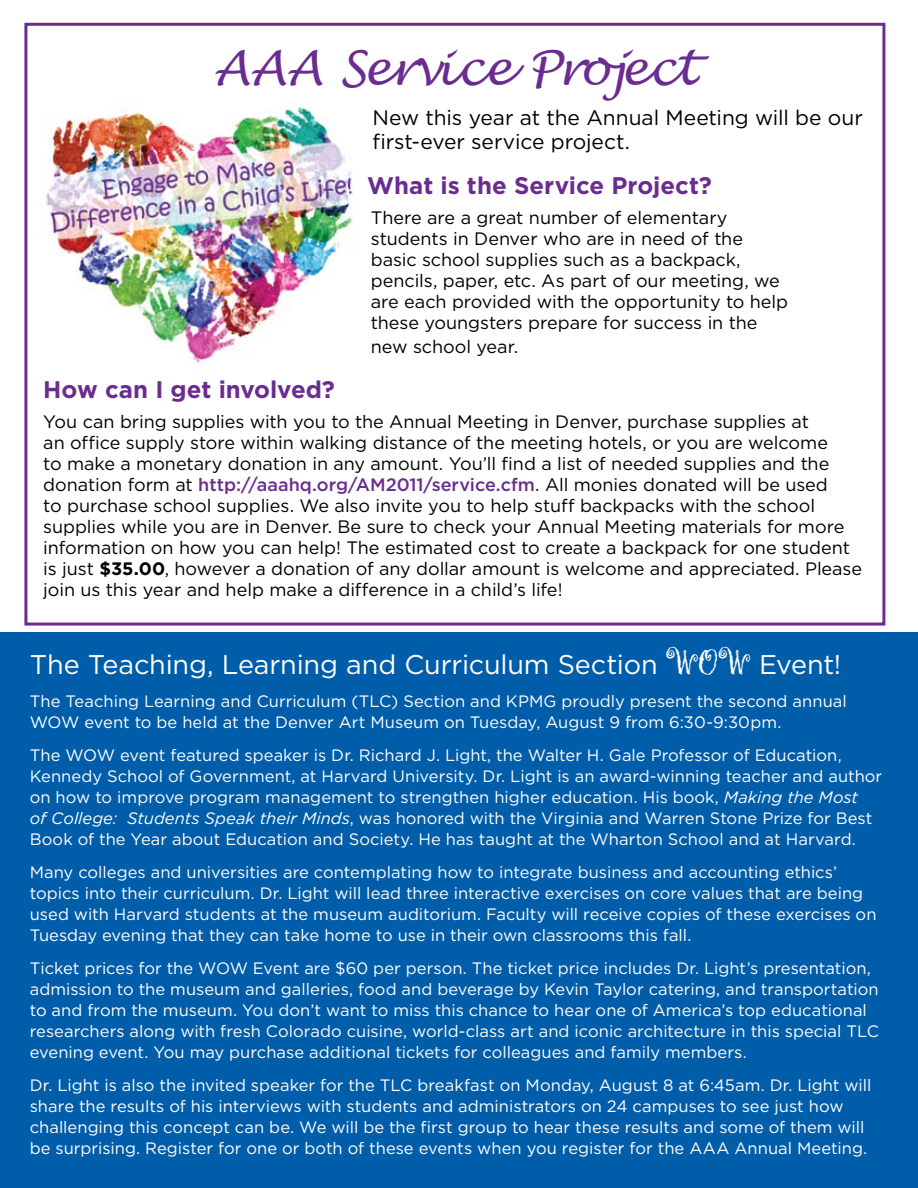
<style>
.page{position:relative;width:918px;height:1188px;background:#fff}
.page>*{position:absolute;margin:0;border:0;box-sizing:border-box;transform-origin:0 0}
.t1{font:italic 48px "Lucida Handwriting";letter-spacing:-.01em;color:#6a2c91}
.t2{font:27px "Gotham";letter-spacing:-.005em;color:#fff}
.t3{font:700 24px "Gotham";color:#6a2c91}
.t4{font:21px/24px "Gotham";letter-spacing:-.005em;color:#000}
.t5{font:18px/21px "Gotham";letter-spacing:-.005em;color:#000}
.t6{font:16.5px/21px "Gotham";color:#fff}
.s1{font-weight:500;color:#6a2c91}
.s2{font-weight:700}
.s3{font-family:"Gigi";font-size:36px}
.s4{font-style:italic}
</style>
<div class="page">
<div style="left:24px;top:23px;width:861px;height:603px;border:3px solid #6a2c91"></div>
<div style="left:0;top:633px;width:918px;height:555px;background:#005daa"></div>
<img style="left:46px;top:101px;width:307px;height:262px">
<h1 class="t1" style="left:214px;top:39px;width:484px">AAA Service Project</h1>
<p class="t4" style="left:373px;top:105px;width:492px">New this year at the Annual Meeting will be our first-ever service project.</p>
<h3 class="t3" style="left:367px;top:170px;width:346px">What is the Service Project?</h3>
<p class="t5" style="left:371px;top:207px;width:419px">There are a great number of elementary students in Denver who are in need of the basic school supplies such as a backpack, pencils, paper, etc. As part of our meeting, we are each provided with the opportunity to help these youngsters prepare for success in the</p>
<p class="t5" style="left:371px;top:336px;width:149px">new school year.</p>
<h3 class="t3" style="left:43px;top:374px;width:293px">How can I get involved?</h3>
<p class="t5" style="left:43px;top:411px;width:820px">You can bring supplies with you to the Annual Meeting in Denver, purchase supplies at<br>an office supply store within walking distance of the meeting hotels, or you are welcome<br>to make a monetary donation in any amount. You’ll find a list of needed supplies and the donation form at <span class="s1">http://aaahq.org/AM2011/service.cfm</span>. All monies donated will be used<br>to purchase school supplies. We also invite you to help stuff backpacks with the school supplies while you are in Denver. Be sure to check your Annual Meeting materials for more information on how you can help! The estimated cost to create a backpack for one student is just <span class="s2">$35.00</span>, however a donation of any dollar amount is welcome and appreciated. Please join us this year and help make a difference in a child’s life!</p>
<h2 class="t2" style="left:30px;top:647px;width:813px">The Teaching, Learning and Curriculum Section <span class="s3">WOW</span> Event!</h2>
<p class="t6" style="left:30px;top:690px;width:819px">The Teaching Learning and Curriculum (TLC) Section and KPMG proudly present the second annual<br>WOW event to be held at the Denver Art Museum on Tuesday, August 9 from 6:30-9:30pm.</p>
<p class="t6" style="left:30px;top:744px;width:854px">The WOW event featured speaker is Dr. Richard J. Light, the Walter H. Gale Professor of Education, Kennedy School of Government, at Harvard University. Dr. Light is an award-winning teacher and author on how to improve program management to strengthen higher education. His book, <span class="s4">Making the Most<br>of College: Students Speak their Minds</span>, was honored with the Virginia and Warren Stone Prize for Best Book of the Year about Education and Society. He has taught at the Wharton School and at Harvard.</p>
<p class="t6" style="left:30px;top:861px;width:848px">Many colleges and universities are contemplating how to integrate business and accounting ethics’ topics into their curriculum. Dr. Light will lead three interactive exercises on core values that are being used with Harvard students at the museum auditorium. Faculty will receive copies of these exercises on Tuesday evening that they can take home to use in their own classrooms this fall.</p>
<p class="t6" style="left:30px;top:957px;width:851px">Ticket prices for the WOW Event are $60 per person. The ticket price includes Dr. Light’s presentation, admission to the museum and galleries, food and beverage by Kevin Taylor catering, and transportation to and from the museum. You don’t want to miss this chance to hear one of America’s top educational researchers along with fresh Colorado cuisine, world-class art and iconic architecture in this special TLC evening event. You may purchase additional tickets for colleagues and family members.</p>
<p class="t6" style="left:30px;top:1074px;width:843px">Dr. Light is also the invited speaker for the TLC breakfast on Monday, August 8 at 6:45am. Dr. Light will share the results of his interviews with students and administrators on 24 campuses to see just how challenging this concept can be. We will be the first group to hear these results and some of them will be surprising. Register for one or both of these events when you register for the AAA Annual Meeting.</p>
</div>
